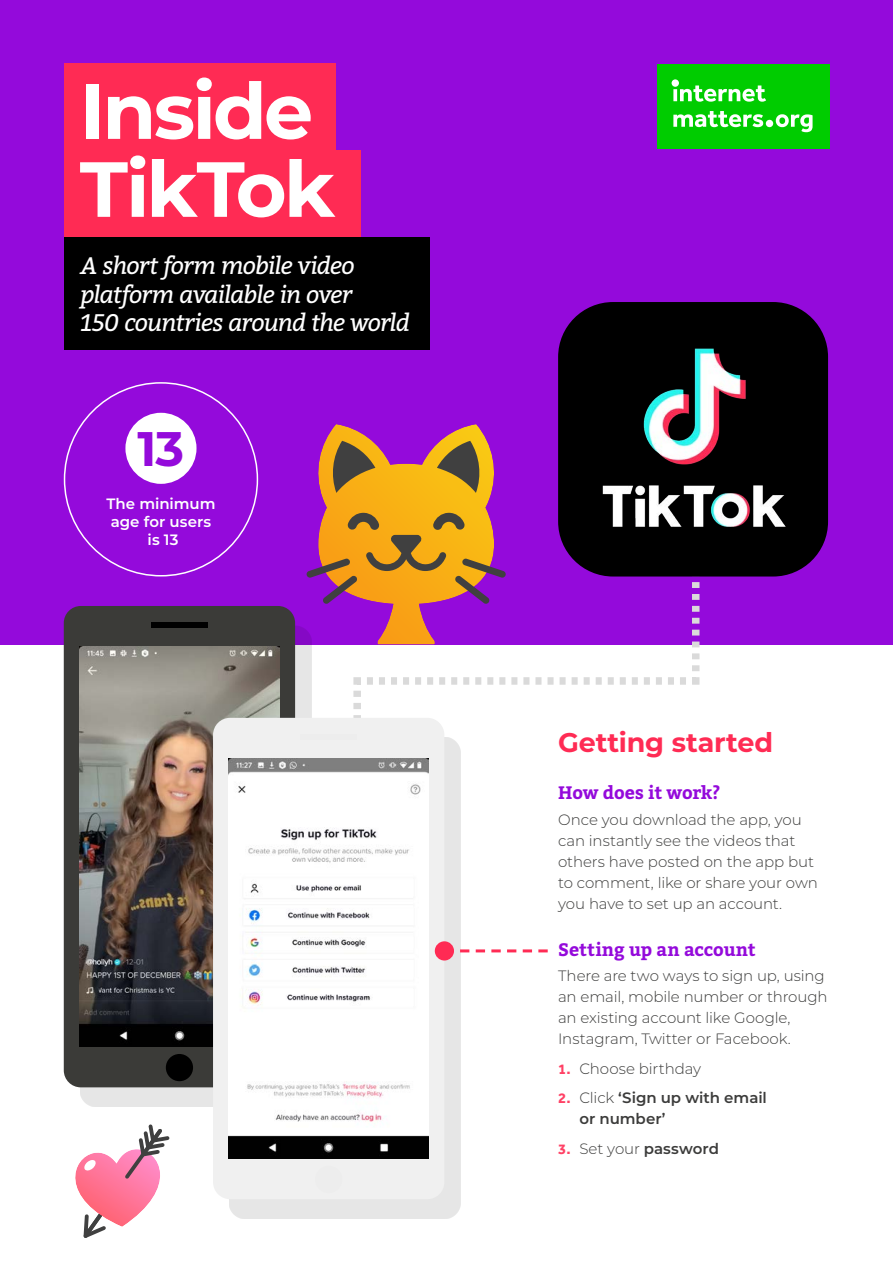
<style>
.page{position:relative;width:893px;height:1263px;background:#fff}
.page>*{position:absolute;margin:0;border:0;box-sizing:border-box;transform-origin:0 0}
.Head4{font:700 78px/78px "Montserrat";letter-spacing:-.035em;color:#fff}
.Head4-2{font:700 48.45px "Montserrat";color:#940adb}
.Head2{font:700 27px "Montserrat";letter-spacing:-.005em;color:#ff2b54}
.Big_Para{font:italic 24px/28.5px "Bitter";letter-spacing:-.035em;color:#fff}
.Head3{font:700 18px "Bitter";letter-spacing:-.005em;color:#940adb}
.Body{font:300 15px/21px "Montserrat";letter-spacing:-.005em;color:#3c3c3b}
.t1{font:600 15px/21px "Montserrat";color:#3c3c3b}
.Body-2{font:600 15px/18px "Montserrat";color:#fff;text-align:center}
.s1{font-family:"Effra";font-weight:700;color:#ff4165}
.s2{font-weight:300}
</style>
<div class="page">
<div style="left:0;top:0;width:893px;height:644px;background:#940adb"></div>
<div style="left:657px;top:64px;width:172px;height:84px;background:#0c0"></div>
<svg style="left:672px;top:79px;width:140px;height:53px"></svg>
<div style="left:64px;top:63px;width:271px;height:98px;background:#ff2b54"></div>
<div style="left:64px;top:151px;width:296px;height:97px;background:#ff2b54"></div>
<div style="left:64px;top:238px;width:365px;height:112px;background:#000"></div>
<div style="left:80px;top:625px;width:232px;height:482px;background:#000;opacity:.1"></div>
<div style="left:64px;top:606px;width:231px;height:481px;background:#3b3b38;border-radius:17px"></div>
<img style="left:80px;top:647px;width:199px;height:399px">
<div style="left:166px;top:1054px;width:27px;height:27px;background:#000;border-radius:50%"></div>
<div style="left:151px;top:623px;width:56px;height:5px;background:#000"></div>
<svg style="left:306px;top:424px;width:188px;height:220px"></svg>
<svg style="left:350px;top:541px;width:353px;height:190px"></svg>
<div style="left:558px;top:302px;width:270px;height:274px;background:#000;border-radius:55px"></div>
<img style="left:570px;top:316px;width:246px;height:246px">
<div style="left:229px;top:737px;width:232px;height:482px;background:#e6e6e6"></div>
<div style="left:213px;top:718px;width:231px;height:481px;background:#f0f0f0;border-radius:17px"></div>
<img style="left:229px;top:759px;width:200px;height:399px">
<svg style="left:460px;top:949px;width:88px;height:3px"></svg>
<div style="left:435px;top:941px;width:19px;height:19px;background:#ff2b54;border-radius:50%"></div>
<svg style="left:75px;top:1124px;width:95px;height:114px"></svg>
<div style="left:125px;top:413px;width:72px;height:71px;background:#fff;border-radius:50%"></div>
<p class="Head4" style="left:80px;top:68px;width:257px">Inside<br>TikTok</p>
<p class="Big_Para" style="left:80px;top:252px;width:331px">A short form mobile video platform available in over<br>150 countries around the world</p>
<p class="Head4-2" style="left:138px;top:414px;width:48px">13</p>
<p class="Body-2" style="left:106px;top:494px;width:110px">The minimum age for users is 13</p>
<p class="Head2" style="left:558px;top:723px;width:216px">Getting started</p>
<p class="Head3" style="left:558px;top:781px;width:164px">How does it work?</p>
<p class="Body" style="left:558px;top:808px;width:261px">Once you download the app, you can instantly see the videos that others have posted on the app but to comment, like or share your own you have to set up an account.</p>
<p class="Head3" style="left:558px;top:938px;width:199px">Setting up an account</p>
<p class="Body" style="left:558px;top:965px;width:271px">There are two ways to sign up, using an email, mobile number or through an existing account like Google, Instagram, Twitter or Facebook.</p>
<p class="Body" style="left:558px;top:1057px;width:144px"><span class="s1">1.</span> Choose birthday</p>
<p class="t1" style="left:579px;top:1086px;width:189px;text-indent:-21px"><span class="s1">2.</span> <span class="s2">Click</span> ‘Sign up with email or number’</p>
<p class="t1" style="left:558px;top:1137px;width:162px"><span class="s1">3.</span> <span class="s2">Set your</span> password</p>
</div>
